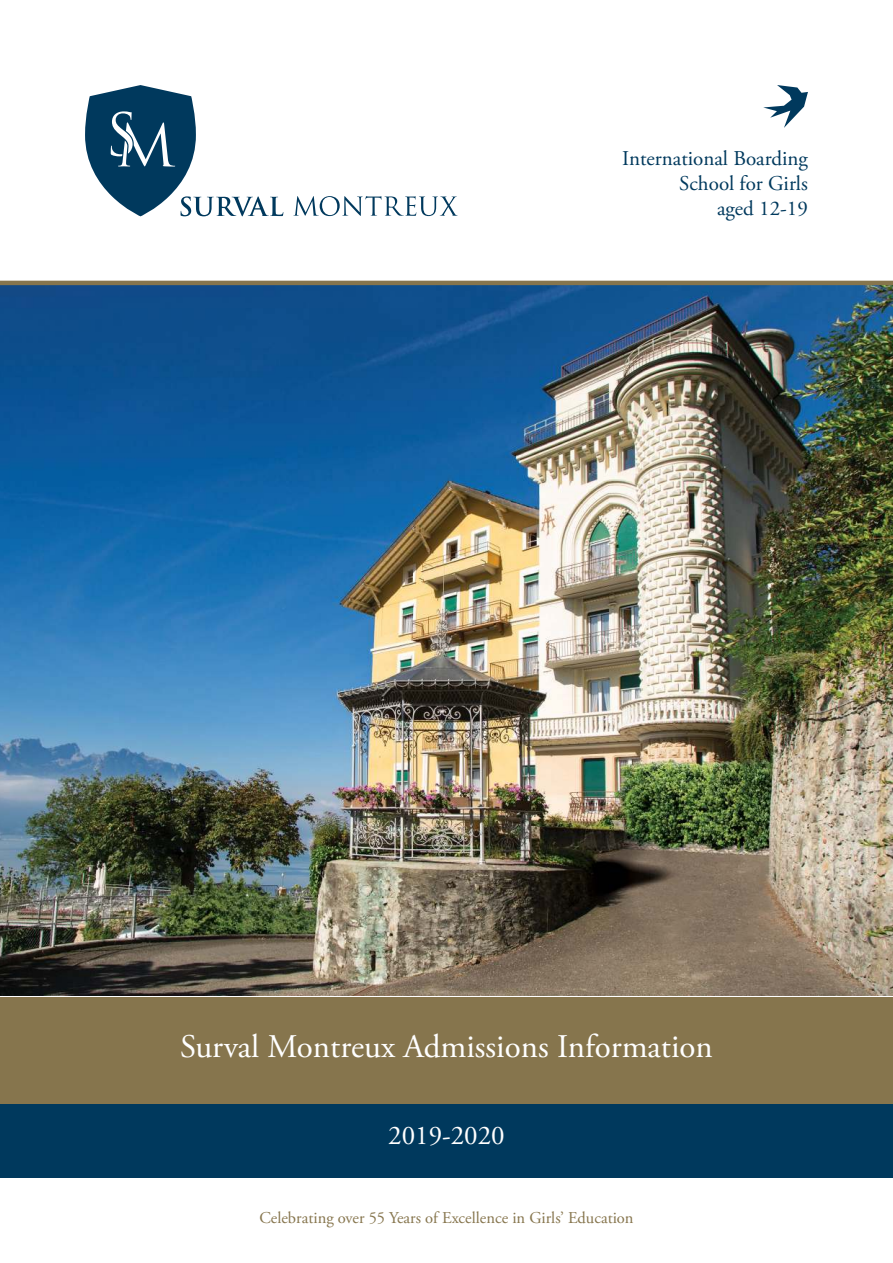
<style>
.page{position:relative;width:893px;height:1263px;background:#fff}
.page>*{position:absolute;margin:0;border:0;box-sizing:border-box;transform-origin:0 0}
.t1{font:33px "Adobe Garamond Pro";color:#fff}
.t2{font:27px "Adobe Garamond Pro";color:#fff}
.t3{font:21px/25.2px "Adobe Garamond Pro";color:#00395d;text-align:right}
.t4{font:16.5px "Adobe Garamond Pro";color:#86754d}
</style>
<div class="page">
<img style="left:0;top:285px;width:893px;height:711px">
<hr style="left:0;top:281px;width:893px;height:4px;background:#86754d">
<div style="left:0;top:1031px;width:893px;height:147px;background:#00395d"></div>
<div style="left:0;top:997px;width:893px;height:106px;background:#86754d"></div>
<svg style="left:293px;top:196px;width:165px;height:20px"></svg>
<svg style="left:85px;top:85px;width:198px;height:131px"></svg>
<svg style="left:763px;top:85px;width:45px;height:43px"></svg>
<p class="t3" style="left:622px;top:148px;width:187px">International Boarding<br>School for Girls<br>aged 12-19</p>
<h1 class="t1" style="left:180px;top:1033px;width:534px">Surval Montreux Admissions Information</h1>
<h2 class="t2" style="left:388px;top:1125px;width:118px">2019-2020</h2>
<p class="t4" style="left:259px;top:1211px;width:376px">Celebrating over 55 Years of Excellence in Girls’ Education</p>
</div>
